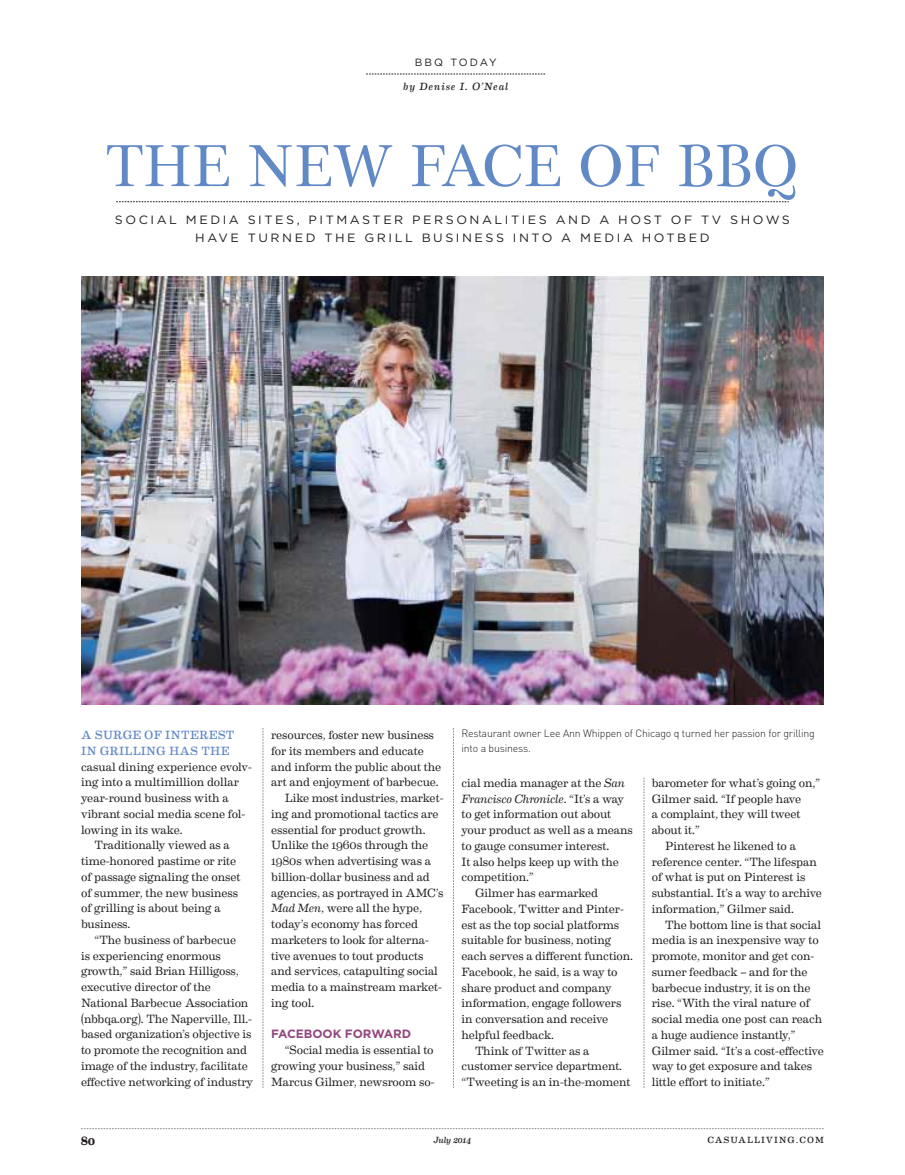
<style>
.page{position:relative;width:905px;height:1175px;background:#fff}
.page>*{position:absolute;margin:0;border:0;box-sizing:border-box;transform-origin:0 0}
.t1{font:60px "Bohemia LT Std";letter-spacing:.01em;color:#6189c6}
.t2{font:12px/15.8px "Eames Century Modern";letter-spacing:-.01em;color:#231f20}
.t3{font:12px/18px "Gotham";letter-spacing:.2em;color:#231f20;scale:1.05 1}
.t4{font:12px/15.8px "Eames Century Modern";letter-spacing:.02em;color:#6189c6}
.t5{font:italic 12px "Eames Century Modern";letter-spacing:-.01em;color:#231f20}
.t6{font:700 12px "Gotham";letter-spacing:-.005em;color:#92477e}
.t7{font:700 12px "Eames Century Modern";color:#231f20}
.t8{font:300 10.5px/15px "DIN";letter-spacing:-.015em;color:#231f20}
.t9{font:italic 10.5px "Eames Century Modern";letter-spacing:.095em;color:#231f20}
.t10{font:10.5px "Gotham";color:#231f20}
.t11{font:9px "Eames Century Modern";letter-spacing:.115em;color:#231f20}
.t12{font:italic 9px "Eames Century Modern";letter-spacing:-.015em;color:#231f20}
.s1{font-style:italic}
.s2{font-style:normal}
</style>
<div class="page">
<svg style="left:263px;top:728px;width:1px;height:359px"></svg>
<svg style="left:453px;top:728px;width:1px;height:359px"></svg>
<svg style="left:643px;top:777px;width:1px;height:310px"></svg>
<svg style="left:81px;top:1128px;width:743px;height:1px"></svg>
<svg style="left:116px;top:201px;width:672px;height:1px"></svg>
<svg style="left:366px;top:74px;width:179px;height:1px"></svg>
<img style="left:81px;top:276px;width:743px;height:428px">
<p class="t10" style="left:415px;top:56px;width:46px">BB Q TODA</p>
<p class="t10" style="left:489px;top:56px;width:9px">Y</p>
<p class="t9" style="left:403px;top:79px;width:107px">by Denise I. O’Neal</p>
<h1 class="t1" style="left:107px;top:128px;width:692px">THE NEW FACE OF BBQ</h1>
<p class="t3" style="left:195px;top:210px;width:566px;text-indent:-80px">SOCIAL MEDIA S ITES , PITMASTER PERS ONALITIES AND A HOST OF TV S HOWS<br>HAVE TURNED THE GRILL BUS INESS</p>
<p class="t3" style="left:513px;top:228px;width:189px">INTO A MEDIA HOTBED</p>
<p class="t4" style="left:81px;top:726px;width:155px">A SURGE OF INTEREST<br>IN GRILLING HAS THE</p>
<p class="t2" style="left:81px;top:758px;width:172px">casual dining experience evolv-</p>
<p class="t2" style="left:81px;top:773px;width:159px">ing into a multimillion dollar</p>
<p class="t2" style="left:81px;top:789px;width:149px">year-round business with a</p>
<p class="t2" style="left:81px;top:805px;width:166px">vibrant social media scene fol-</p>
<p class="t2" style="left:81px;top:821px;width:103px">lowing in its wake.</p>
<p class="t2" style="left:94px;top:836px;width:137px">Traditionally viewed as a</p>
<p class="t2" style="left:81px;top:852px;width:157px">time-honored pastime or rite</p>
<p class="t2" style="left:81px;top:868px;width:161px">of passage signaling the onset</p>
<p class="t2" style="left:81px;top:884px;width:158px">of summer, the new business</p>
<p class="t2" style="left:81px;top:899px;width:141px">of grilling is about being a</p>
<p class="t2" style="left:81px;top:915px;width:51px">business.</p>
<p class="t2" style="left:94px;top:931px;width:143px">“The business of barbecue</p>
<p class="t2" style="left:81px;top:947px;width:141px">is experiencing enormous</p>
<p class="t2" style="left:81px;top:962px;width:159px">growth,” said Brian Hilligoss,</p>
<p class="t2" style="left:81px;top:978px;width:131px">executive director of the</p>
<p class="t2" style="left:81px;top:994px;width:169px">National Barbecue Association</p>
<p class="t2" style="left:81px;top:1009px;width:172px">(nbbqa.org). The Naperville, Ill.-</p>
<p class="t2" style="left:81px;top:1025px;width:172px">based organization’s objective is</p>
<p class="t2" style="left:81px;top:1041px;width:168px">to promote the recognition and</p>
<p class="t2" style="left:81px;top:1057px;width:168px">image of the industry, facilitate</p>
<p class="t2" style="left:81px;top:1072px;width:174px">effective networking of industry</p>
<p class="t2" style="left:271px;top:726px;width:164px">resources, foster new business</p>
<p class="t2" style="left:271px;top:742px;width:154px">for its members and educate</p>
<p class="t2" style="left:271px;top:757px;width:171px">and inform the public about the</p>
<p class="t2" style="left:271px;top:773px;width:169px">art and enjoyment of barbecue.</p>
<p class="t2" style="left:285px;top:789px;width:160px">Like most industries, market-</p>
<p class="t2" style="left:271px;top:805px;width:169px">ing and promotional tactics are</p>
<p class="t2" style="left:271px;top:820px;width:156px">essential for product growth.</p>
<p class="t2" style="left:271px;top:836px;width:159px">Unlike the 1960s through the</p>
<p class="t2" style="left:271px;top:852px;width:161px">1980s when advertising was a</p>
<p class="t2" style="left:271px;top:868px;width:160px">billion-dollar business and ad</p>
<p class="t2" style="left:271px;top:883px;width:174px">agencies, as portrayed in AMC’s</p>
<p class="t2" style="left:271px;top:899px;width:152px"><span class="s1">Mad Men</span>, were all the hype,</p>
<p class="t2" style="left:271px;top:915px;width:148px">today’s economy has forced</p>
<p class="t2" style="left:271px;top:931px;width:159px">marketers to look for alterna-</p>
<p class="t2" style="left:271px;top:946px;width:154px">tive avenues to tout products</p>
<p class="t2" style="left:271px;top:962px;width:168px">and services, catapulting social</p>
<p class="t2" style="left:271px;top:978px;width:172px">media to a mainstream market-</p>
<p class="t2" style="left:271px;top:994px;width:44px">ing tool.</p>
<p class="t6" style="left:271px;top:1026px;width:141px">FACEBOOK FORWARD</p>
<p class="t2" style="left:271px;top:1041px;width:165px;text-indent:14px">“Social media is essential to growing your business,” said<br>Marcus Gilmer, newsroom so-</p>
<p class="t8" style="left:461px;top:725px;width:355px">Restaurant owner Lee Ann Whippen of Chicago q turned her passion for grilling into a business.</p>
<p class="t2" style="left:461px;top:774px;width:165px">cial media manager at the <span class="s1">San</span></p>
<p class="t5" style="left:461px;top:789px;width:164px">Francisco Chronicle<span class="s2">. “It’s a way</span></p>
<p class="t2" style="left:461px;top:805px;width:151px">to get information out about</p>
<p class="t2" style="left:461px;top:821px;width:173px">your product as well as a means</p>
<p class="t2" style="left:461px;top:837px;width:149px">to gauge consumer interest.</p>
<p class="t2" style="left:461px;top:853px;width:159px">It also helps keep up with the</p>
<p class="t2" style="left:461px;top:868px;width:74px">competition.”</p>
<p class="t2" style="left:475px;top:884px;width:125px">Gilmer has earmarked</p>
<p class="t2" style="left:461px;top:900px;width:164px">Facebook, Twitter and Pinter-</p>
<p class="t2" style="left:461px;top:916px;width:159px">est as the top social platforms</p>
<p class="t2" style="left:461px;top:931px;width:151px">suitable for business, noting</p>
<p class="t2" style="left:461px;top:947px;width:173px">each serves a different function.</p>
<p class="t2" style="left:461px;top:963px;width:158px">Facebook, he said, is a way to</p>
<p class="t2" style="left:461px;top:979px;width:152px">share product and company</p>
<p class="t2" style="left:461px;top:994px;width:161px">information, engage followers</p>
<p class="t2" style="left:461px;top:1010px;width:148px">in conversation and receive</p>
<p class="t2" style="left:461px;top:1026px;width:94px">helpful feedback.</p>
<p class="t2" style="left:475px;top:1042px;width:116px">Think of Twitter as a</p>
<p class="t2" style="left:461px;top:1057px;width:162px">customer service department.</p>
<p class="t2" style="left:461px;top:1073px;width:171px">“Tweeting is an in-the-moment</p>
<p class="t2" style="left:651px;top:774px;width:170px">barometer for what’s going on,”</p>
<p class="t2" style="left:651px;top:789px;width:151px">Gilmer said. “If people have</p>
<p class="t2" style="left:651px;top:805px;width:150px">a complaint, they will tweet</p>
<p class="t2" style="left:651px;top:821px;width:50px">about it.”</p>
<p class="t2" style="left:665px;top:837px;width:132px">Pinterest he likened to a</p>
<p class="t2" style="left:651px;top:852px;width:167px">reference center. “The lifespan</p>
<p class="t2" style="left:651px;top:868px;width:155px">of what is put on Pinterest is</p>
<p class="t2" style="left:651px;top:884px;width:172px">substantial. It’s a way to archive</p>
<p class="t2" style="left:651px;top:900px;width:144px">information,” Gilmer said.</p>
<p class="t2" style="left:665px;top:915px;width:157px">The bottom line is that social</p>
<p class="t2" style="left:651px;top:931px;width:168px">media is an inexpensive way to</p>
<p class="t2" style="left:651px;top:947px;width:164px">promote, monitor and get con-</p>
<p class="t2" style="left:651px;top:963px;width:157px">sumer feedback – and for the</p>
<p class="t2" style="left:651px;top:978px;width:160px">barbecue industry, it is on the</p>
<p class="t2" style="left:651px;top:994px;width:159px">rise. “With the viral nature of</p>
<p class="t2" style="left:651px;top:1010px;width:172px">social media one post can reach</p>
<p class="t2" style="left:651px;top:1026px;width:145px">a huge audience instantly,”</p>
<p class="t2" style="left:651px;top:1041px;width:173px">Gilmer said. “It’s a cost-effective</p>
<p class="t2" style="left:651px;top:1057px;width:162px">way to get exposure and takes</p>
<p class="t2" style="left:651px;top:1073px;width:120px">little effort to initiate.”</p>
<p class="t7" style="left:81px;top:1131px;width:16px">80</p>
<p class="t12" style="left:433px;top:1132px;width:39px">July 2014</p>
<p class="t11" style="left:707px;top:1132px;width:118px">CASUALLIVING.COM</p>
</div>
